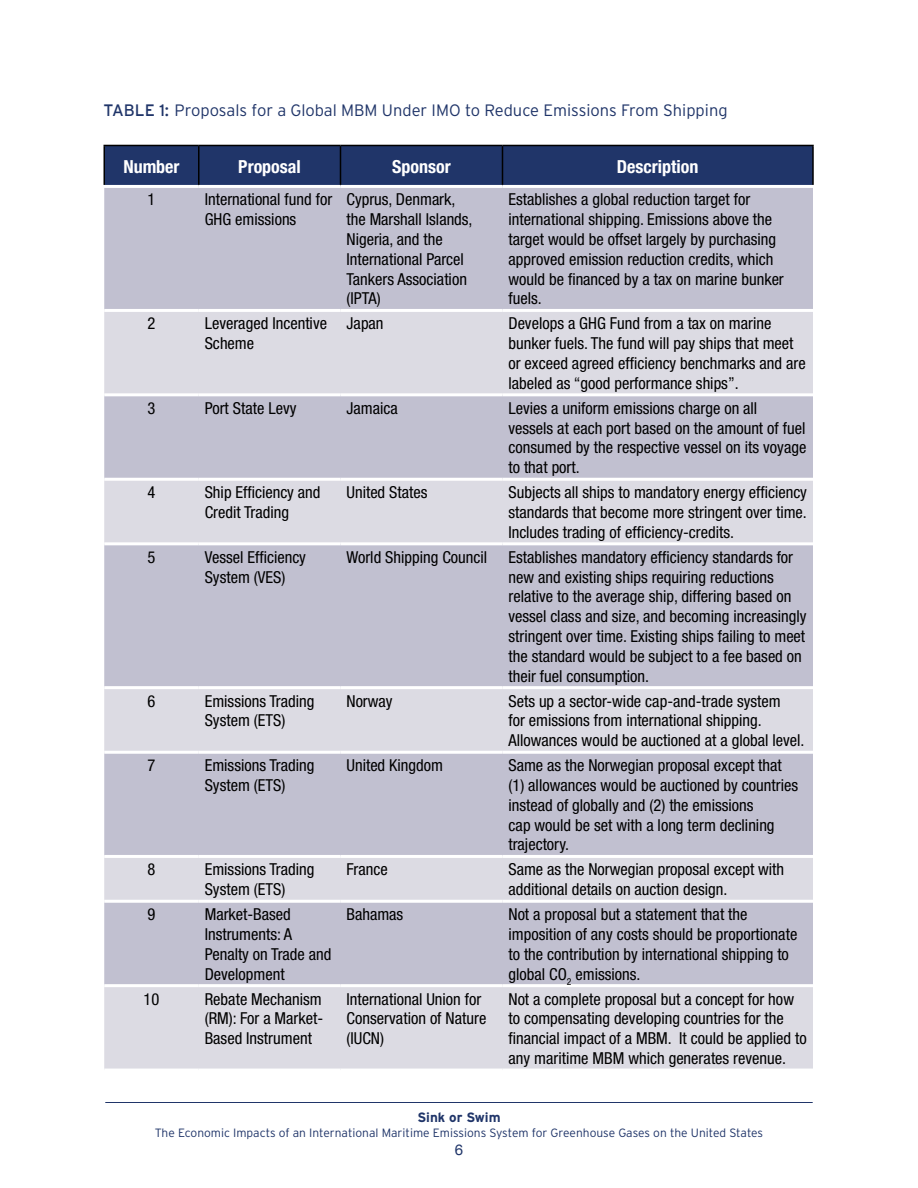
<style>
.page{position:relative;width:918px;height:1188px;background:#fff}
.page>*{position:absolute;margin:0;border:0;box-sizing:border-box;transform-origin:0 0}
.t1{font:700 condensed 18px "Helvetica Neue";color:#fff}
.t2{font:condensed 16.5px/19.8px "Helvetica Neue";color:#000}
.t3{font:300 16.5px "Interstate";color:#203569}
.t4{font:15px "Helvetica Neue";color:#203569}
.t5{font:700 13.5px "Interstate";color:#203569}
.t6{font:300 12px "Interstate";color:#203569}
.s1{font-weight:400}
</style>
<div class="page">
<hr style="left:105px;top:1102px;width:708px;height:1px;background:#203569">
<div style="left:105px;top:146px;width:707px;height:39px;background:#203569"></div>
<div style="left:104px;top:188px;width:709px;height:121px;background:#c1c0d0"></div>
<svg style="left:104px;top:312px;width:709px;height:757px;background:#cdccd8"></svg>
<hr style="left:104px;top:145px;width:95px;height:1px;background:#000">
<hr style="left:104px;top:146px;width:1px;height:39px;background:#000">
<hr style="left:199px;top:145px;width:141px;height:1px;background:#000">
<hr style="left:198px;top:146px;width:2px;height:39px;background:#000">
<hr style="left:340px;top:145px;width:162px;height:1px;background:#000">
<hr style="left:340px;top:146px;width:1px;height:39px;background:#000">
<hr style="left:502px;top:145px;width:312px;height:1px;background:#000">
<hr style="left:502px;top:146px;width:1px;height:39px;background:#000">
<hr style="left:812px;top:146px;width:2px;height:39px;background:#000">
<hr style="left:104px;top:393px;width:95px;height:3px;background:#fff">
<hr style="left:199px;top:393px;width:141px;height:3px;background:#fff">
<hr style="left:340px;top:393px;width:162px;height:3px;background:#fff">
<hr style="left:502px;top:393px;width:311px;height:3px;background:#fff">
<hr style="left:104px;top:478px;width:95px;height:3px;background:#fff">
<hr style="left:199px;top:478px;width:141px;height:3px;background:#fff">
<hr style="left:340px;top:478px;width:162px;height:3px;background:#fff">
<hr style="left:502px;top:478px;width:311px;height:3px;background:#fff">
<hr style="left:104px;top:542px;width:95px;height:3px;background:#fff">
<hr style="left:199px;top:542px;width:141px;height:3px;background:#fff">
<hr style="left:340px;top:542px;width:162px;height:3px;background:#fff">
<hr style="left:502px;top:542px;width:311px;height:3px;background:#fff">
<hr style="left:104px;top:686px;width:95px;height:3px;background:#fff">
<hr style="left:199px;top:686px;width:141px;height:3px;background:#fff">
<hr style="left:340px;top:686px;width:162px;height:3px;background:#fff">
<hr style="left:502px;top:686px;width:311px;height:3px;background:#fff">
<hr style="left:104px;top:751px;width:95px;height:3px;background:#fff">
<hr style="left:199px;top:751px;width:141px;height:3px;background:#fff">
<hr style="left:340px;top:751px;width:162px;height:3px;background:#fff">
<hr style="left:502px;top:751px;width:311px;height:3px;background:#fff">
<hr style="left:104px;top:855px;width:95px;height:3px;background:#fff">
<hr style="left:199px;top:855px;width:141px;height:3px;background:#fff">
<hr style="left:340px;top:855px;width:162px;height:3px;background:#fff">
<hr style="left:502px;top:855px;width:311px;height:3px;background:#fff">
<hr style="left:104px;top:900px;width:95px;height:3px;background:#fff">
<hr style="left:199px;top:900px;width:141px;height:3px;background:#fff">
<hr style="left:340px;top:900px;width:162px;height:3px;background:#fff">
<hr style="left:502px;top:900px;width:311px;height:3px;background:#fff">
<hr style="left:104px;top:984px;width:95px;height:3px;background:#fff">
<hr style="left:199px;top:984px;width:141px;height:3px;background:#fff">
<hr style="left:340px;top:984px;width:162px;height:3px;background:#fff">
<hr style="left:502px;top:984px;width:311px;height:3px;background:#fff">
<p class="t3" style="left:104px;top:101px;width:626px"><span class="s1">Table 1:</span> Proposals for a Global MBM Under IMO to Reduce Emissions From Shipping</p>
<p class="t1" style="left:123px;top:156px;width:58px">Number</p>
<p class="t1" style="left:238px;top:156px;width:64px">Proposal</p>
<p class="t1" style="left:392px;top:156px;width:60px">Sponsor</p>
<p class="t1" style="left:617px;top:156px;width:83px">Description</p>
<p class="t2" style="left:148px;top:190px;width:9px">1</p>
<p class="t2" style="left:205px;top:190px;width:129px">International fund for<br>GHG emissions</p>
<p class="t2" style="left:346px;top:190px;width:128px">Cyprus, Denmark, the Marshall Islands,<br>Nigeria, and the<br>International Parcel<br>Tankers Association (IPTA)</p>
<p class="t2" style="left:508px;top:190px;width:277px">Establishes a global reduction target for international shipping. Emissions above the target would be offset largely by purchasing approved emission reduction credits, which would be financed by a tax on marine bunker fuels.</p>
<p class="t2" style="left:148px;top:314px;width:9px">2</p>
<p class="t2" style="left:205px;top:314px;width:124px">Leveraged Incentive<br>Scheme</p>
<p class="t2" style="left:346px;top:314px;width:39px">Japan</p>
<p class="t2" style="left:508px;top:314px;width:299px">Develops a GHG Fund from a tax on marine bunker fuels. The fund will pay ships that meet or exceed agreed efficiency benchmarks and are labeled as “good performance ships”.</p>
<p class="t2" style="left:148px;top:398px;width:9px">3</p>
<p class="t2" style="left:205px;top:398px;width:93px">Port State Levy</p>
<p class="t2" style="left:346px;top:398px;width:53px">Jamaica</p>
<p class="t2" style="left:508px;top:398px;width:300px">Levies a uniform emissions charge on all<br>vessels at each port based on the amount of fuel consumed by the respective vessel on its voyage to that port.</p>
<p class="t2" style="left:148px;top:482px;width:9px">4</p>
<p class="t2" style="left:205px;top:482px;width:117px">Ship Efficiency and<br>Credit Trading</p>
<p class="t2" style="left:346px;top:482px;width:83px">United States</p>
<p class="t2" style="left:508px;top:482px;width:300px;text-align:justify">Subjects all ships to mandatory energy efficiency standards that become more stringent over time.<br>Includes trading of efficiency-credits.</p>
<p class="t2" style="left:148px;top:547px;width:9px">5</p>
<p class="t2" style="left:205px;top:547px;width:103px">Vessel Efficiency<br>System (VES)</p>
<p class="t2" style="left:346px;top:547px;width:142px">World Shipping Council</p>
<p class="t2" style="left:508px;top:547px;width:299px">Establishes mandatory efficiency standards for new and existing ships requiring reductions relative to the average ship, differing based on vessel class and size, and becoming increasingly stringent over time. Existing ships failing to meet the standard would be subject to a fee based on their fuel consumption.</p>
<p class="t2" style="left:148px;top:691px;width:9px">6</p>
<p class="t2" style="left:205px;top:691px;width:111px">Emissions Trading<br>System (ETS)</p>
<p class="t2" style="left:346px;top:691px;width:48px">Norway</p>
<p class="t2" style="left:508px;top:691px;width:297px">Sets up a sector-wide cap-and-trade system<br>for emissions from international shipping.<br>Allowances would be auctioned at a global level.</p>
<p class="t2" style="left:148px;top:755px;width:9px">7</p>
<p class="t2" style="left:205px;top:755px;width:111px">Emissions Trading<br>System (ETS)</p>
<p class="t2" style="left:346px;top:755px;width:98px">United Kingdom</p>
<p class="t2" style="left:508px;top:755px;width:291px">Same as the Norwegian proposal except that (1) allowances would be auctioned by countries instead of globally and (2) the emissions<br>cap would be set with a long term declining trajectory.</p>
<p class="t2" style="left:148px;top:860px;width:9px">8</p>
<p class="t2" style="left:205px;top:860px;width:111px">Emissions Trading<br>System (ETS)</p>
<p class="t2" style="left:346px;top:860px;width:43px">France</p>
<p class="t2" style="left:508px;top:860px;width:277px">Same as the Norwegian proposal except with additional details on auction design.</p>
<p class="t2" style="left:148px;top:904px;width:9px">9</p>
<p class="t2" style="left:205px;top:904px;width:128px">Market-Based<br>Instruments: A<br>Penalty on Trade and<br>Development</p>
<p class="t2" style="left:346px;top:904px;width:58px">Bahamas</p>
<p class="t2" style="left:508px;top:904px;width:290px">Not a proposal but a statement that the imposition of any costs should be proportionate to the contribution by international shipping to global CO<sub>2</sub> emissions.</p>
<p class="t2" style="left:144px;top:989px;width:17px">10</p>
<p class="t2" style="left:205px;top:989px;width:120px;text-align:justify">Rebate Mechanism (RM): For a Market-Based Instrument</p>
<p class="t2" style="left:346px;top:989px;width:141px">International Union for<br>Conservation of Nature (IUCN)</p>
<p class="t2" style="left:508px;top:989px;width:300px">Not a complete proposal but a concept for how to compensating developing countries for the financial impact of a MBM. It could be applied to any maritime MBM which generates revenue.</p>
<p class="t5" style="left:417px;top:1110px;width:85px">Sink or Swim</p>
<p class="t6" style="left:155px;top:1126px;width:610px">The Economic Impacts of an International Maritime Emissions System for Greenhouse Gases on the United States</p>
<p class="t4" style="left:455px;top:1140px;width:10px">6</p>
</div>
